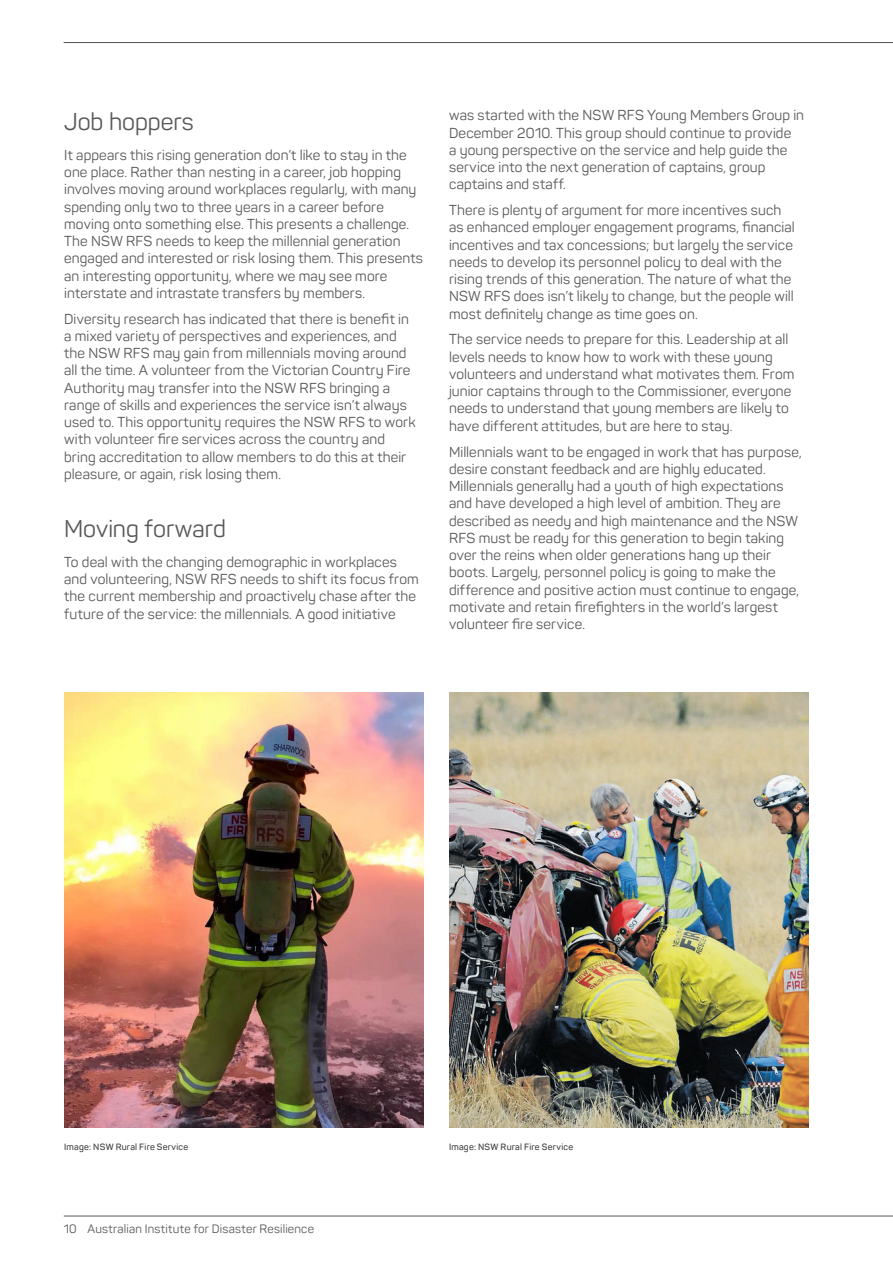
<style>
.page{position:relative;width:893px;height:1263px;background:#fff}
.page>*{position:absolute;margin:0;border:0;box-sizing:border-box;transform-origin:0 0}
.Heading_2{font:24px "Panton";letter-spacing:-.005em;color:#57585a}
.In_particular__the_A{font:14.25px/17.2px "Panton";letter-spacing:.01em;color:#57585a}
.t1{font:12px "Panton";letter-spacing:.02em;color:#57585a}
.Credit{font:600 9px "Panton";letter-spacing:.025em;color:#3e3e3f}
</style>
<div class="page">
<hr style="left:64px;top:1216px;width:829px;height:1px;background:#57585a">
<hr style="left:64px;top:42px;width:829px;height:1px;background:#57585a">
<img style="left:64px;top:692px;width:359px;height:435px">
<img style="left:449px;top:692px;width:359px;height:435px">
<p class="Heading_2" style="left:64px;top:107px;width:131px">Job hoppers</p>
<p class="In_particular__the_A" style="left:64px;top:146px;width:360px">It appears this rising generation don’t like to stay in the one place. Rather than nesting in a career, job hopping involves moving around workplaces regularly, with many spending only two to three years in a career before moving onto something else. This presents a challenge.<br>The NSW RFS needs to keep the millennial generation engaged and interested or risk losing them. This presents an interesting opportunity, where we may see more interstate and intrastate transfers by members.</p>
<p class="In_particular__the_A" style="left:64px;top:310px;width:353px">Diversity research has indicated that there is benefit in a mixed variety of perspectives and experiences, and the NSW RFS may gain from millennials moving around all the time. A volunteer from the Victorian Country Fire Authority may transfer into the NSW RFS bringing a range of skills and experiences the service isn’t always used to. This opportunity requires the NSW RFS to work with volunteer fire services across the country and bring accreditation to allow members to do this at their pleasure, or again, risk losing them.</p>
<p class="Heading_2" style="left:64px;top:514px;width:163px">Moving forward</p>
<p class="In_particular__the_A" style="left:64px;top:553px;width:356px">To deal with the changing demographic in workplaces and volunteering, NSW RFS needs to shift its focus from the current membership and proactively chase after the future of the service: the millennials. A good initiative</p>
<p class="In_particular__the_A" style="left:449px;top:107px;width:357px">was started with the NSW RFS Young Members Group in December 2010. This group should continue to provide<br>a young perspective on the service and help guide the service into the next generation of captains, group captains and staff.</p>
<p class="In_particular__the_A" style="left:449px;top:201px;width:347px">There is plenty of argument for more incentives such as enhanced employer engagement programs, financial incentives and tax concessions; but largely the service needs to develop its personnel policy to deal with the rising trends of this generation. The nature of what the NSW RFS does isn’t likely to change, but the people will most definitely change as time goes on.</p>
<p class="In_particular__the_A" style="left:449px;top:331px;width:347px">The service needs to prepare for this. Leadership at all levels needs to know how to work with these young volunteers and understand what motivates them. From junior captains through to the Commissioner, everyone needs to understand that young members are likely to have different attitudes, but are here to stay.</p>
<p class="In_particular__the_A" style="left:449px;top:443px;width:354px">Millennials want to be engaged in work that has purpose, desire constant feedback and are highly educated.<br>Millennials generally had a youth of high expectations and have developed a high level of ambition. They are described as needy and high maintenance and the NSW RFS must be ready for this generation to begin taking over the reins when older generations hang up their boots. Largely, personnel policy is going to make the difference and positive action must continue to engage, motivate and retain firefighters in the world’s largest volunteer fire service.</p>
<p class="Credit" style="left:64px;top:1142px;width:126px">Image: NSW Rural Fire Service</p>
<p class="Credit" style="left:449px;top:1142px;width:126px">Image: NSW Rural Fire Service</p>
<p class="t1" style="left:64px;top:1221px;width:252px">10 Australian Institute for Disaster Resilience</p>
</div>
